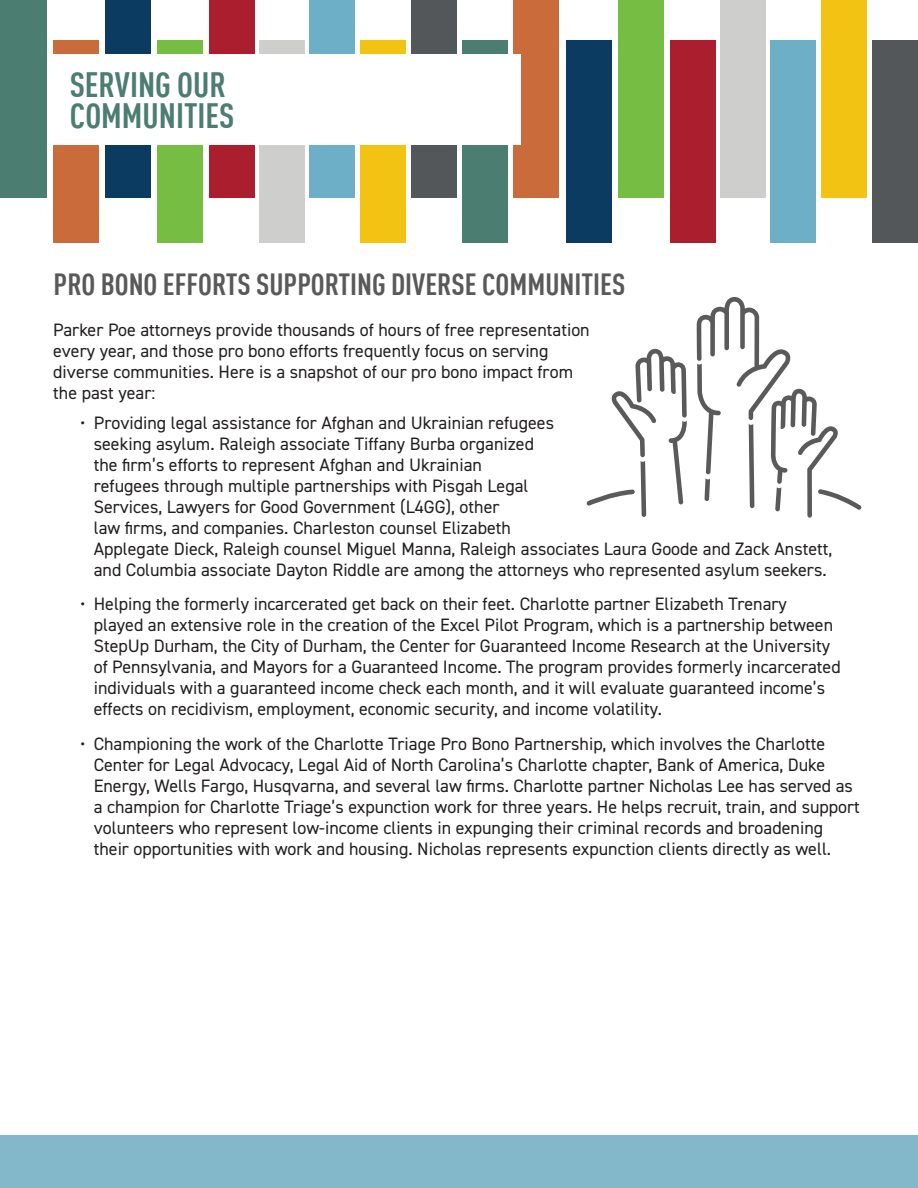
<style>
.page{position:relative;width:918px;height:1188px;background:#fff}
.page>*{position:absolute;margin:0;border:0;box-sizing:border-box;transform-origin:0 0}
.t1{font:700 condensed 34.5px "DIN Offc";color:#4b7d70}
.t2{font:700 condensed 30px "DIN Offc";color:#595959}
.t3{font:18px/21px "DIN2014";color:#231f20}
</style>
<div class="page">
<div style="left:0;top:1136px;width:918px;height:52px;background:#82b8c9"></div>
<div style="left:0;top:0;width:46px;height:197px;background:#4b7d70"></div>
<div style="left:105px;top:0;width:46px;height:197px;background:#0c3b62"></div>
<div style="left:209px;top:0;width:46px;height:197px;background:#aa1e2d"></div>
<div style="left:309px;top:0;width:46px;height:197px;background:#6cafc6"></div>
<div style="left:157px;top:41px;width:46px;height:202px;background:#75bd43"></div>
<div style="left:259px;top:40px;width:46px;height:203px;background:#cececd"></div>
<div style="left:361px;top:40px;width:45px;height:203px;background:#f3c314"></div>
<div style="left:53px;top:40px;width:45px;height:203px;background:#ca6b3c"></div>
<div style="left:411px;top:0;width:46px;height:197px;background:#545759"></div>
<div style="left:462px;top:40px;width:45px;height:203px;background:#4b7d70"></div>
<div style="left:566px;top:40px;width:46px;height:203px;background:#0c3b62"></div>
<div style="left:670px;top:40px;width:46px;height:203px;background:#aa1e2d"></div>
<div style="left:770px;top:40px;width:46px;height:203px;background:#6cafc6"></div>
<div style="left:618px;top:0;width:46px;height:197px;background:#75bd43"></div>
<div style="left:720px;top:0;width:46px;height:197px;background:#cececd"></div>
<div style="left:821px;top:0;width:46px;height:197px;background:#f3c314"></div>
<div style="left:514px;top:0;width:45px;height:197px;background:#ca6b3c"></div>
<div style="left:872px;top:40px;width:46px;height:203px;background:#545759"></div>
<div style="left:50px;top:54px;width:471px;height:90px;background:#fff"></div>
<svg style="left:586px;top:349px;width:101px;height:168px"></svg>
<svg style="left:697px;top:297px;width:165px;height:221px"></svg>
<p class="t1" style="left:70px;top:64px;width:158px">SERVING OUR</p>
<p class="t1" style="left:70px;top:95px;width:166px">COMMUNITIES</p>
<p class="t2" style="left:54px;top:266px;width:573px">PRO BONO EFFORTS SUPPORTING DIVERSE COMMUNITIES</p>
<p class="t3" style="left:53px;top:319px;width:538px">Parker Poe attorneys provide thousands of hours of free representation every year, and those pro bono efforts frequently focus on serving diverse communities. Here is a snapshot of our pro bono impact from the past year:</p>
<p class="t3" style="left:94px;top:412px;width:740px;text-indent:-14px">• Providing legal assistance for Afghan and Ukrainian refugees<br>seeking asylum. Raleigh associate Tiffany Burba organized<br>the firm’s efforts to represent Afghan and Ukrainian<br>refugees through multiple partnerships with Pisgah Legal<br>Services, Lawyers for Good Government (L4GG), other<br>law firms, and companies. Charleston counsel Elizabeth<br>Applegate Dieck, Raleigh counsel Miguel Manna, Raleigh associates Laura Goode and Zack Anstett, and Columbia associate Dayton Riddle are among the attorneys who represented asylum seekers.</p>
<p class="t3" style="left:94px;top:593px;width:749px;text-indent:-14px">• Helping the formerly incarcerated get back on their feet. Charlotte partner Elizabeth Trenary played an extensive role in the creation of the Excel Pilot Program, which is a partnership between StepUp Durham, the City of Durham, the Center for Guaranteed Income Research at the University of Pennsylvania, and Mayors for a Guaranteed Income. The program provides formerly incarcerated individuals with a guaranteed income check each month, and it will evaluate guaranteed income’s effects on recidivism, employment, economic security, and income volatility.</p>
<p class="t3" style="left:94px;top:733px;width:768px;text-indent:-14px">• Championing the work of the Charlotte Triage Pro Bono Partnership, which involves the Charlotte Center for Legal Advocacy, Legal Aid of North Carolina’s Charlotte chapter, Bank of America, Duke Energy, Wells Fargo, Husqvarna, and several law firms. Charlotte partner Nicholas Lee has served as a champion for Charlotte Triage’s expunction work for three years. He helps recruit, train, and support volunteers who represent low-income clients in expunging their criminal records and broadening their opportunities with work and housing. Nicholas represents expunction clients directly as well.</p>
</div>
